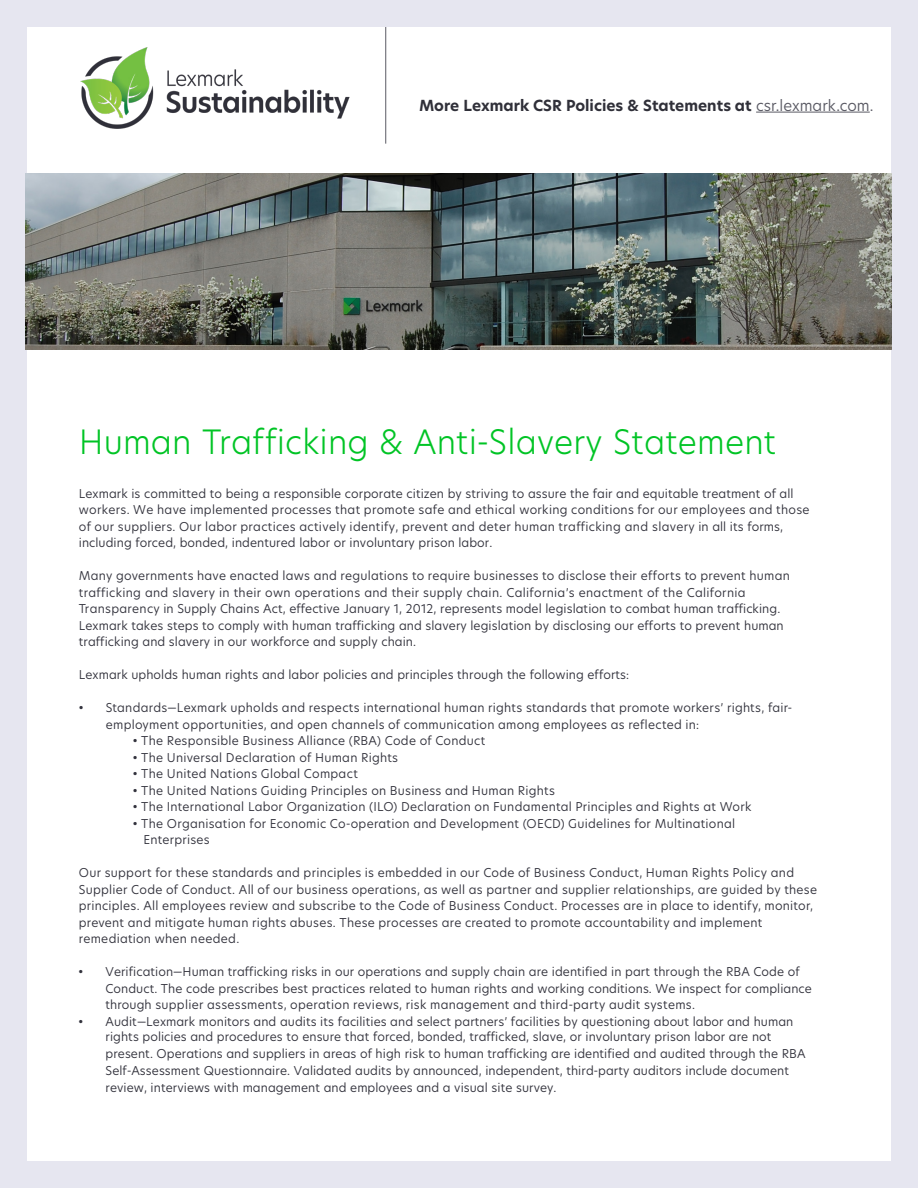
<style>
.page{position:relative;width:918px;height:1188px;background:#e6e6f0}
.page>*{position:absolute;margin:0;border:0;box-sizing:border-box;transform-origin:0 0}
.t1{font:300 33px "TP Hero";letter-spacing:.005em;color:#00c425}
.t2{font:700 15px "TP Hero";color:#303039}
.t3{font:12px/16.5px "TP Hero";letter-spacing:.01em;color:#32323c}
.s1{font-weight:400;color:#5a5a64}
</style>
<div class="page">
<div style="left:27px;top:143px;width:864px;height:1018px;background:#fff"></div>
<div style="left:27px;top:27px;width:864px;height:117px;background:#fff"></div>
<hr style="left:385px;top:27px;width:1px;height:117px;background:#5a5a64">
<img style="left:25px;top:174px;width:866px;height:176px">
<img style="left:80px;top:47px;width:270px;height:82px">
<hr style="left:756px;top:112px;width:114px;height:1px;background:#5a5a64">
<p class="t2" style="left:419px;top:95px;width:456px">More Lexmark CSR Policies &amp; Statements at <span class="s1">csr.lexmark.com.</span></p>
<h1 class="t1" style="left:79px;top:419px;width:699px">Human Trafficking &amp; Anti-Slavery Statement</h1>
<p class="t3" style="left:79px;top:485px;width:732px">Lexmark is committed to being a responsible corporate citizen by striving to assure the fair and equitable treatment of all workers. We have implemented processes that promote safe and ethical working conditions for our employees and those of our suppliers. Our labor practices actively identify, prevent and deter human trafficking and slavery in all its forms, including forced, bonded, indentured labor or involuntary prison labor.</p>
<p class="t3" style="left:79px;top:567px;width:713px">Many governments have enacted laws and regulations to require businesses to disclose their efforts to prevent human trafficking and slavery in their own operations and their supply chain. California’s enactment of the California Transparency in Supply Chains Act, effective January 1, 2012, represents model legislation to combat human trafficking.<br>Lexmark takes steps to comply with human trafficking and slavery legislation by disclosing our efforts to prevent human trafficking and slavery in our workforce and supply chain.</p>
<p class="t3" style="left:79px;top:666px;width:552px">Lexmark upholds human rights and labor policies and principles through the following efforts:</p>
<p class="t3" style="left:79px;top:699px;width:6px">•</p>
<p class="t3" style="left:106px;top:699px;width:688px">Standards—Lexmark upholds and respects international human rights standards that promote workers’ rights, fair&shy;employment opportunities, and open channels of communication among employees as reflected in:</p>
<p class="t3" style="left:133px;top:732px;width:354px">• The Responsible Business Alliance (RBA) Code of Conduct</p>
<p class="t3" style="left:133px;top:749px;width:267px">• The Universal Declaration of Human Rights</p>
<p class="t3" style="left:133px;top:765px;width:227px">• The United Nations Global Compact</p>
<p class="t3" style="left:133px;top:782px;width:424px">• The United Nations Guiding Principles on Business and Human Rights</p>
<p class="t3" style="left:133px;top:798px;width:620px">• The International Labor Organization (ILO) Declaration on Fundamental Principles and Rights at Work</p>
<p class="t3" style="left:133px;top:815px;width:604px">• The Organisation for Economic Co-operation and Development (OECD) Guidelines for Multinational</p>
<p class="t3" style="left:144px;top:831px;width:68px">Enterprises</p>
<p class="t3" style="left:79px;top:864px;width:740px">Our support for these standards and principles is embedded in our Code of Business Conduct, Human Rights Policy and Supplier Code of Conduct. All of our business operations, as well as partner and supplier relationships, are guided by these principles. All employees review and subscribe to the Code of Business Conduct. Processes are in place to identify, monitor, prevent and mitigate human rights abuses. These processes are created to promote accountability and implement remediation when needed.</p>
<p class="t3" style="left:79px;top:963px;width:6px">•</p>
<p class="t3" style="left:106px;top:963px;width:708px">Verification—Human trafficking risks in our operations and supply chain are identified in part through the RBA Code of Conduct. The code prescribes best practices related to human rights and working conditions. We inspect for compliance through supplier assessments, operation reviews, risk management and third-party audit systems.<br>Audit—Lexmark monitors and audits its facilities and select partners’ facilities by questioning about labor and human</p>
<p class="t3" style="left:106px;top:1027px;width:702px;line-height:17.1px">rights policies and procedures to ensure that forced, bonded, trafficked, slave, or involuntary prison labor are not present. Operations and suppliers in areas of high risk to human trafficking are identified and audited through the RBA Self-Assessment Questionnaire. Validated audits by announced, independent, third-party auditors include document review, interviews with management and employees and a visual site survey.</p>
<p class="t3" style="left:79px;top:1013px;width:6px">•</p>
</div>
